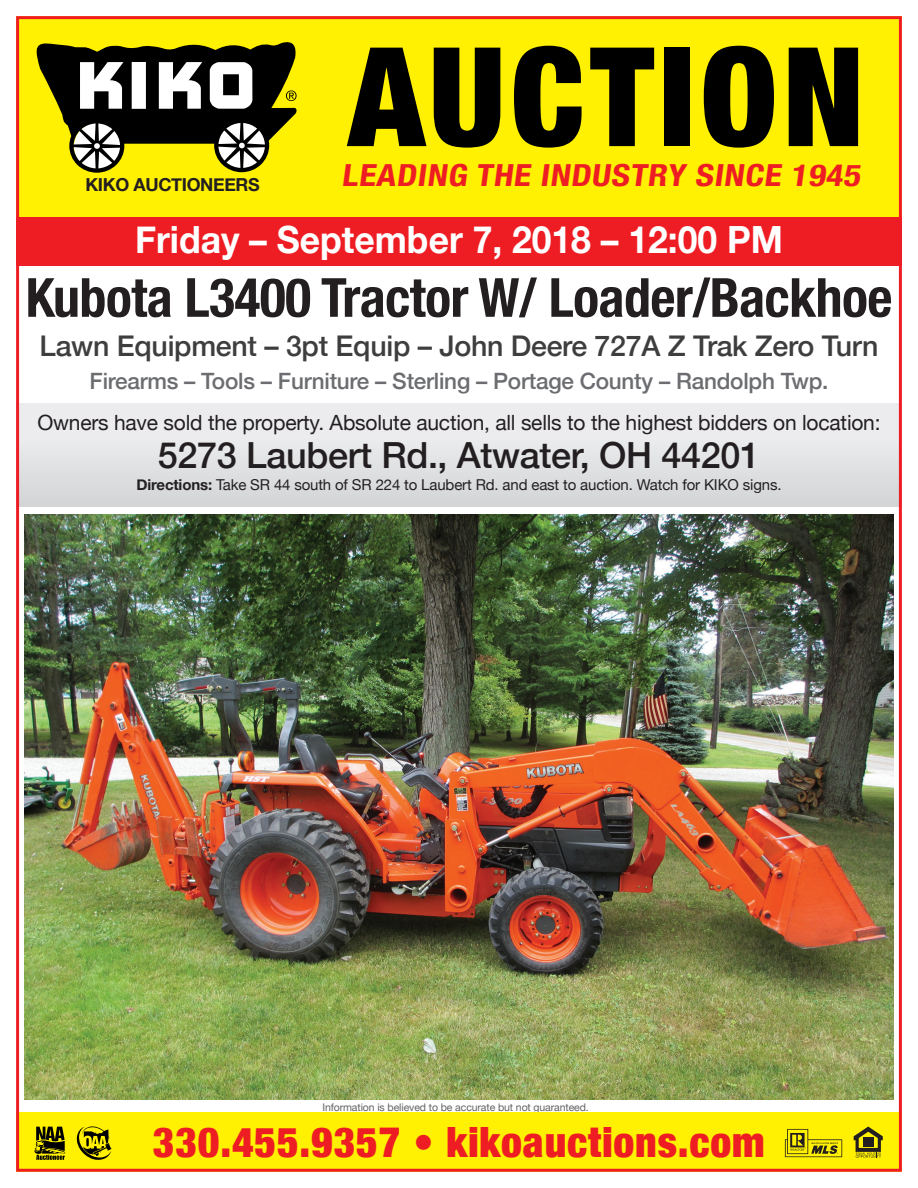
<style>
.page{position:relative;width:918px;height:1188px;background:#fff}
.page>*{position:absolute;margin:0;border:0;box-sizing:border-box;transform-origin:0 0}
.t1{font:900 condensed 137.85px "Helvetica Neue";letter-spacing:.04em;color:#000}
.t2{font:700 condensed 54px "Helvetica Neue";letter-spacing:-.01em;color:#231f20}
.t3{font:900 condensed 41.7px "Helvetica Neue";letter-spacing:.02em;color:#ee1d23}
.t4{font:700 37.5px "Helvetica Neue";color:#fff;scale:.95 1}
.t5{font:500 36px "Helvetica Neue";letter-spacing:-.01em;color:#231f20}
.t6{font:700 condensed 30.45px "Helvetica Neue";color:#ee1d23;scale:1.15 1}
.t7{font:500 28.5px "Helvetica Neue";letter-spacing:-.01em;color:#3e3e3f}
.t8{font:500 22.5px "Helvetica Neue";letter-spacing:-.01em;color:#6c6d70}
.t9{font:21px "Helvetica Neue";letter-spacing:-.01em;color:#231f20}
.t10{font:700 17.85px "Helvetica Neue";letter-spacing:-.02em;color:#231f20}
.t11{font:15px "Helvetica Neue";letter-spacing:-.01em;color:#231f20}
.t12{font:10.5px "Helvetica Neue";letter-spacing:-.01em;color:#636366}
.s1{font-weight:700}
</style>
<div class="page">
<img style="left:16px;top:16px;width:886px;height:1156px">
<svg style="left:34px;top:1127px;width:31px;height:33px"></svg>
<svg style="left:34px;top:39px;width:263px;height:134px"></svg>
<svg style="left:77px;top:1126px;width:34px;height:34px"></svg>
<p class="t10" style="left:85px;top:171px;width:176px">KIKO AUCTIONEERS</p>
<p class="t1" style="left:348px;top:-16px;width:517px">AUCTION</p>
<p class="t6" style="left:341px;top:150px;width:458px">LEADING THE INDUSTRY SINCE 1945</p>
<p class="t4" style="left:135px;top:210px;width:684px">Friday – September 7, 2018 – 12:00 PM</p>
<p class="t2" style="left:26px;top:253px;width:868px">Kubota L3400 Tractor W/ Loader/Backhoe</p>
<p class="t7" style="left:40px;top:323px;width:840px">Lawn Equipment – 3pt Equip – John Deere 727A Z Trak Zero Turn</p>
<p class="t8" style="left:90px;top:363px;width:740px">Firearms – Tools – Furniture – Sterling – Portage County – Randolph Twp.</p>
<p class="t9" style="left:37px;top:408px;width:845px">Owners have sold the property. Absolute auction, all sells to the highest bidders on location:</p>
<p class="t5" style="left:158px;top:426px;width:604px">5273 Laubert Rd., Atwater, OH 44201</p>
<p class="t11" style="left:136px;top:474px;width:647px"><span class="s1">Directions:</span> Take SR 44 south of SR 224 to Laubert Rd. and east to auction. Watch for KIKO signs.</p>
<p class="t12" style="left:322px;top:1100px;width:268px">Information is believed to be accurate but not guaranteed.</p>
<p class="t3" style="left:153px;top:1107px;width:613px">330.455.9357 • kikoauctions.com</p>
</div>
